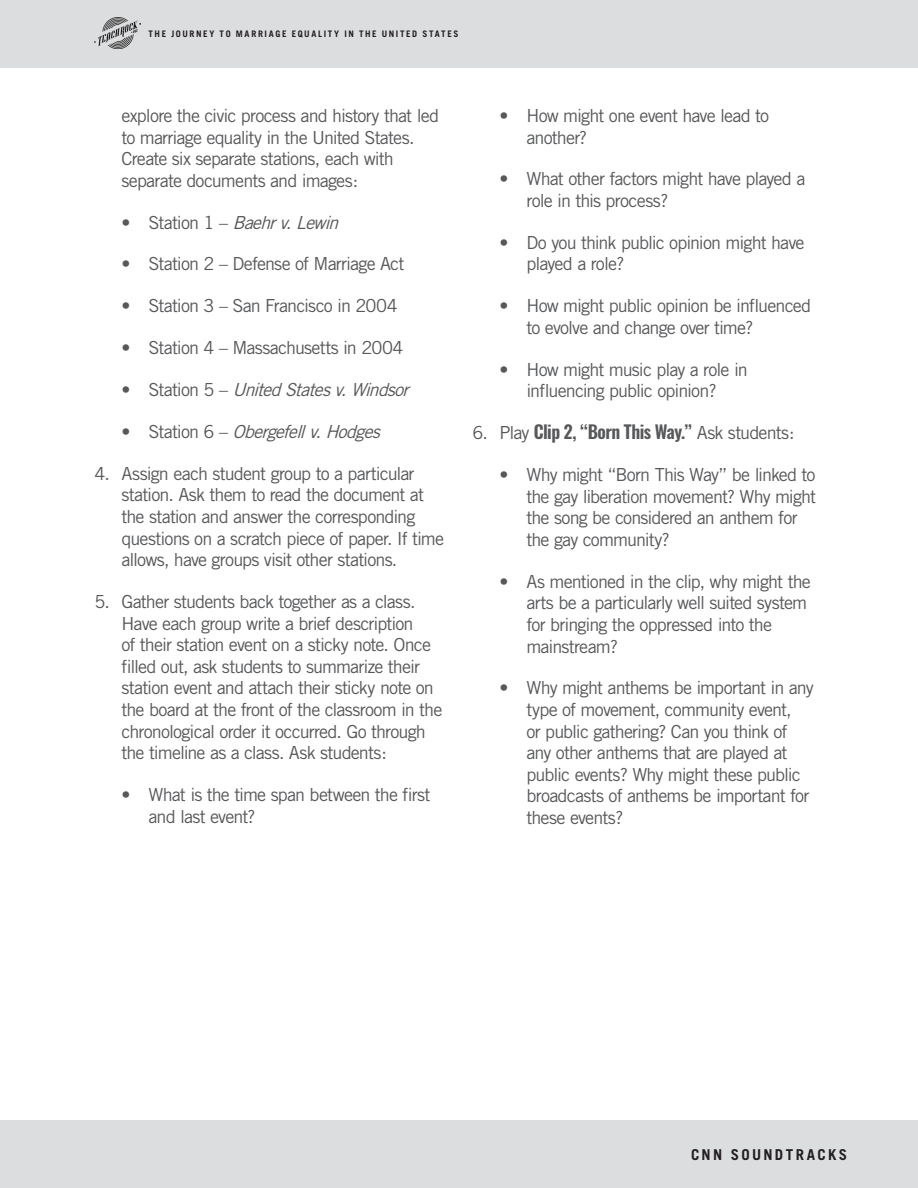
<style>
.page{position:relative;width:918px;height:1188px;background:#fff}
.page>*{position:absolute;margin:0;border:0;box-sizing:border-box;transform-origin:0 0}
.t1{font:18px/21.6px "Trade Gothic";letter-spacing:-.05em;color:#57585a}
.t2{font:italic 18px "Trade Gothic";color:#57585a}
.t3{font:600 18px "Oswald";letter-spacing:-.035em;color:#57585a}
.t4{font:700 15px "Trade Gothic";letter-spacing:.155em;color:#231f20}
.t5{font:700 9px "Trade Gothic";letter-spacing:.18em;color:#231f20}
.s1{font-style:normal}
.s2{font-family:"Trade Gothic";font-weight:400}
</style>
<div class="page">
<div style="left:0;top:0;width:918px;height:68px;background:#dcdddf"></div>
<img style="left:94px;top:18px;width:46px;height:30px">
<div style="left:0;top:1120px;width:918px;height:68px;background:#dcdddf"></div>
<p class="t5" style="left:148px;top:28px;width:312px">THE JOURNEY TO MARRIAGE EQUALITY IN THE UNITED STATES</p>
<p class="t1" style="left:122px;top:105px;width:319px">explore the civic process and history that led to marriage equality in the United States.<br>Create six separate stations, each with separate documents and images:</p>
<p class="t2" style="left:122px;top:211px;width:224px"><span class="s1">• S t a t i o n 1 –</span> Baehrv.Lewin</p>
<p class="t1" style="left:122px;top:253px;width:284px">• Station 2 – Defense of Marriage Act</p>
<p class="t1" style="left:122px;top:295px;width:278px">• Station 3 – San Francisco in 2004</p>
<p class="t1" style="left:122px;top:337px;width:284px">• Station 4 – Massachusetts in 2004</p>
<p class="t2" style="left:122px;top:379px;width:294px"><span class="s1">• S t a t i o n 5 –</span> UnitedStatesv.Windsor</p>
<p class="t2" style="left:122px;top:421px;width:266px"><span class="s1">• S t a t i o n 6 –</span> Obergefellv.Hodges</p>
<p class="t1" style="left:122px;top:462px;width:324px;text-indent:-27px">4. Assign each student group to a particular station. Ask them to read the document at the station and answer the corresponding questions on a scratch piece of paper. If time allows, have groups visit other stations.</p>
<p class="t1" style="left:122px;top:591px;width:322px;text-indent:-27px">5. Gather students back together as a class.<br>Have each group write a brief description<br>of their station event on a sticky note. Once filled out, ask students to summarize their station event and attach their sticky note on the board at the front of the classroom in the chronological order it occurred. Go through the timeline as a class. Ask students:</p>
<p class="t1" style="left:148px;top:784px;width:284px;text-indent:-27px">• What is the time span between the first and last event?</p>
<p class="t1" style="left:526px;top:105px;width:244px;text-indent:-27px">• How might one event have lead to another?</p>
<p class="t1" style="left:526px;top:168px;width:280px;text-indent:-27px">• What other factors might have played a role in this process?</p>
<p class="t1" style="left:526px;top:231px;width:279px;text-indent:-27px">• Do you think public opinion might have played a role?</p>
<p class="t1" style="left:526px;top:295px;width:286px;text-indent:-27px">• How might public opinion be influenced to evolve and change over time?</p>
<p class="t1" style="left:500px;top:358px;width:250px;text-align:center">• How might music play a role in influencing public opinion?</p>
<p class="t3" style="left:472px;top:419px;width:324px"><span class="s2">6. Play</span> Clip 2, “Born This Way.” <span class="s2">Ask students:</span></p>
<p class="t1" style="left:526px;top:464px;width:291px;text-indent:-27px">• Why might “Born This Way” be linked to the gay liberation movement? Why might the song be considered an anthem for the gay community?</p>
<p class="t1" style="left:526px;top:570px;width:286px;text-indent:-27px">• As mentioned in the clip, why might the arts be a particularly well suited system for bringing the oppressed into the mainstream?</p>
<p class="t1" style="left:526px;top:677px;width:289px;text-indent:-27px">• Why might anthems be important in any type of movement, community event,<br>or public gathering? Can you think of any other anthems that are played at public events? Why might these public broadcasts of anthems be important for these events?</p>
<p class="t4" style="left:691px;top:1145px;width:158px">CNN SOUNDTRACKS</p>
</div>
